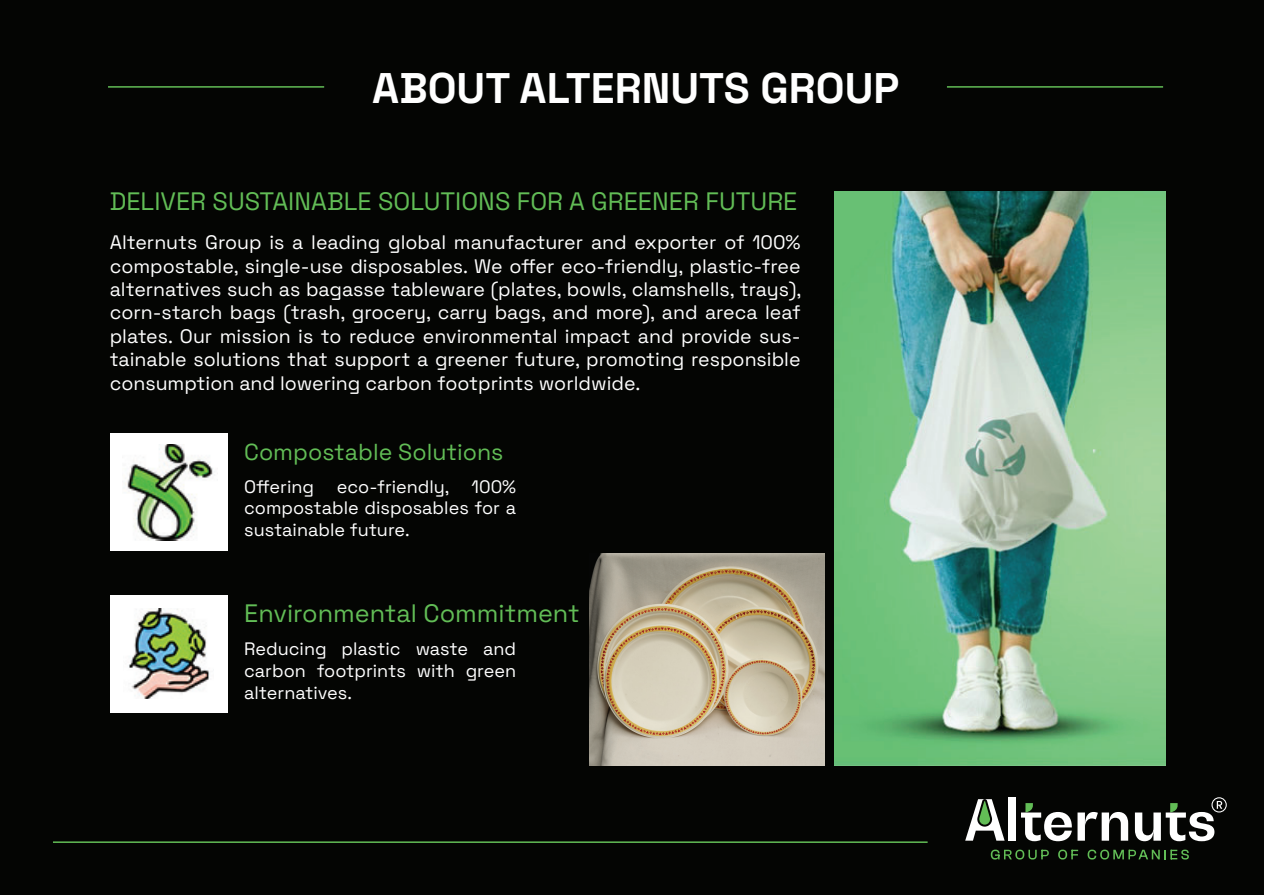
<style>
.page{position:relative;width:1264px;height:895px;background:#fff}
.page>*{position:absolute;margin:0;border:0;box-sizing:border-box;transform-origin:0 0}
.t1{font:700 42.75px "Space Grotesk";color:#fff}
.t2{font:25.2px "Space Grotesk";color:#62bd56}
.t3{font:23.1px "Space Grotesk";color:#62bd56}
.t4{font:19.5px/23.4px "Space Grotesk";color:#fff;text-align:justify}
.t5{font:18px/21.6px "Space Grotesk";color:#fff;text-align:justify}
</style>
<div class="page">
<div style="left:0;top:0;width:1263px;height:894px;background:#040503"></div>
<div style="left:1008px;top:797px;width:7px;height:43px;background:#fff"></div>
<svg style="left:1021px;top:803px;width:50px;height:37px"></svg>
<svg style="left:1077px;top:812px;width:50px;height:28px"></svg>
<svg style="left:1134px;top:797px;width:92px;height:43px"></svg>
<svg style="left:990px;top:849px;width:58px;height:10px"></svg>
<svg style="left:1058px;top:849px;width:19px;height:10px"></svg>
<svg style="left:1087px;top:849px;width:101px;height:10px"></svg>
<svg style="left:965px;top:799px;width:39px;height:41px"></svg>
<hr style="left:108px;top:86px;width:216px;height:2px;background:#62bd56">
<hr style="left:946px;top:86px;width:216px;height:2px;background:#62bd56">
<hr style="left:53px;top:841px;width:874px;height:1px;background:#62bd56">
<img style="left:834px;top:191px;width:331px;height:574px">
<div style="left:110px;top:433px;width:117px;height:118px;background:#fff"></div>
<img style="left:125px;top:444px;width:88px;height:95px">
<div style="left:110px;top:594px;width:117px;height:118px;background:#fff"></div>
<img style="left:129px;top:608px;width:81px;height:90px">
<img style="left:589px;top:553px;width:235px;height:212px">
<h1 class="t1" style="left:372px;top:54px;width:528px">ABOUT ALTERNUTS GROUP</h1>
<p class="t2" style="left:110px;top:182px;width:689px">DELIVER SUSTAINABLE SOLUTIONS FOR A GREENER FUTURE</p>
<p class="t4" style="left:110px;top:229px;width:693px">Alternuts Group is a leading global manufacturer and exporter of 100% compostable, single-use disposables. We offer eco-friendly, plastic-free alternatives such as bagasse tableware (plates, bowls, clamshells, trays), corn-starch bags (trash, grocery, carry bags, and more), and areca leaf plates. Our mission is to reduce environmental impact and provide sus&shy;tainable solutions that support a greener future, promoting responsible consumption and lowering carbon footprints worldwide.</p>
<p class="t3" style="left:244px;top:434px;width:261px">Compostable Solutions</p>
<p class="t5" style="left:244px;top:474px;width:273px;text-indent:92px">eco-friendly, 100% compostable disposables for a sustainable future.</p>
<p class="t5" style="left:244px;top:474px;width:71px">Offering</p>
<p class="t2" style="left:244px;top:594px;width:337px">Environmental Commitment</p>
<p class="t5" style="left:244px;top:636px;width:273px">Reducing plastic waste and carbon footprints with green alternatives.</p>
</div>
